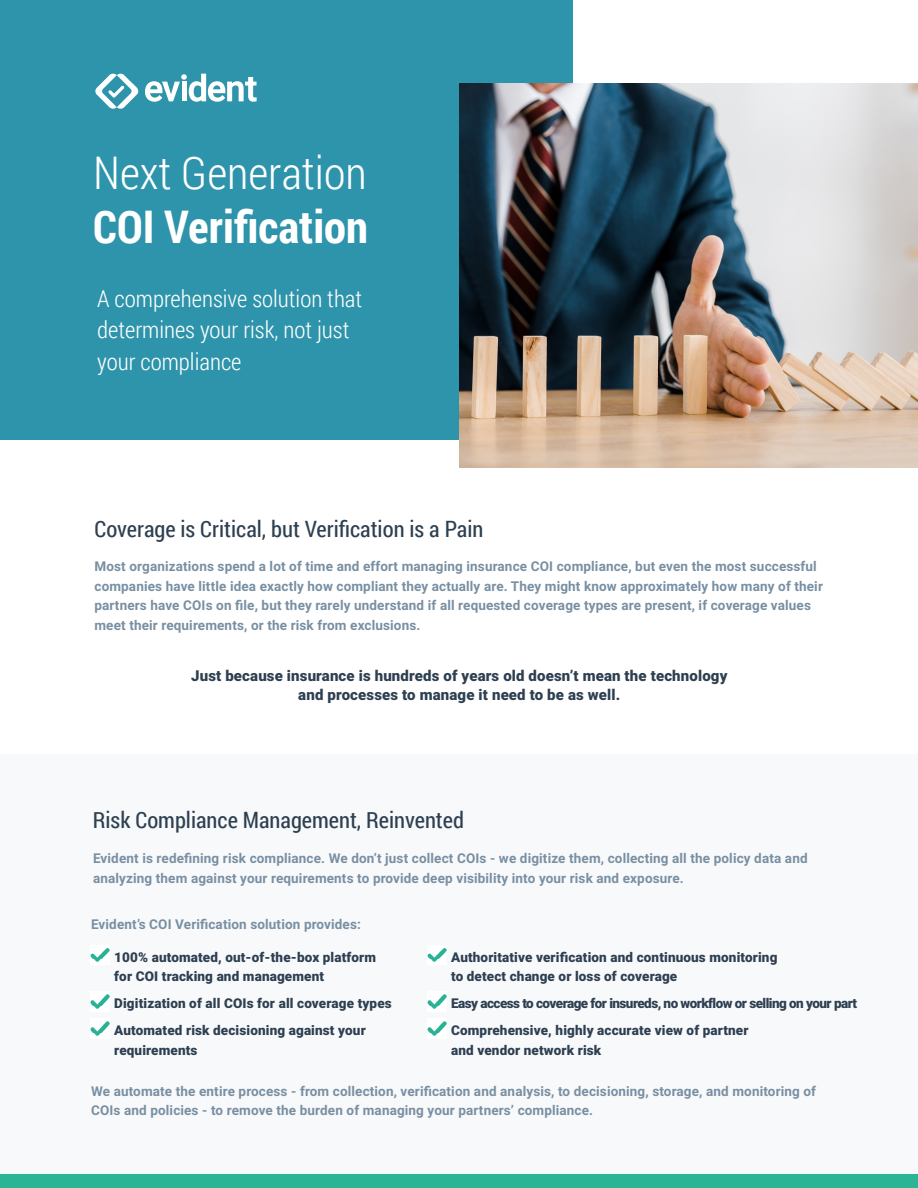
<style>
.page{position:relative;width:918px;height:1188px;background:#fff}
.page>*{position:absolute;margin:0;border:0;box-sizing:border-box;transform-origin:0 0}
.H1_-_Title{font:700 45px/54px "Roboto Condensed";color:#fff}
.H1_-_Title-2{font:300 23.25px/31.5px "Roboto Condensed";color:#fff}
.P1_-_Sm_Body_-_Tech{font:22.5px "Roboto Condensed";color:#2d3f50}
.P1_-_Sm_Body_-_Tech-2{font:900 15px/19.5px "Roboto";letter-spacing:.01em;color:#2d3f50;text-align:center}
.P1_-_Sm_Body_-_Tech-3{font:700 13.5px/19.5px "Roboto";letter-spacing:.01em;color:#788fa2}
.P1_-_Sm_Body_-_Tech-4{font:900 13.5px/19.5px "Roboto";letter-spacing:.01em;color:#2d3f50}
.P1_-_Sm_Body_-_Tech-5{font:900 13.5px/27px "Roboto";letter-spacing:-.04em;color:#2d3f50}
.s1{font-weight:300}
</style>
<div class="page">
<div style="left:0;top:754px;width:918px;height:420px;background:#f8f9fb"></div>
<div style="left:0;top:1174px;width:918px;height:14px;background:#2bb596"></div>
<div style="left:0;top:0;width:572px;height:439px;background:#2e94ab"></div>
<svg style="left:95px;top:74px;width:44px;height:35px"></svg>
<svg style="left:145px;top:74px;width:112px;height:28px"></svg>
<img style="left:460px;top:83px;width:458px;height:385px">
<img style="left:90px;top:948px;width:20px;height:14px">
<img style="left:90px;top:994px;width:20px;height:15px">
<img style="left:90px;top:1021px;width:20px;height:15px">
<img style="left:428px;top:948px;width:19px;height:14px">
<img style="left:428px;top:994px;width:19px;height:15px">
<img style="left:428px;top:1021px;width:19px;height:15px">
<p class="H1_-_Title" style="left:93px;top:144px;width:276px"><span class="s1">Next Generation<br></span>COI Verification</p>
<p class="H1_-_Title-2" style="left:97px;top:282px;width:267px">A comprehensive solution that determines your risk, not just your compliance</p>
<p class="P1_-_Sm_Body_-_Tech" style="left:94px;top:513px;width:390px">Coverage is Critical, but Verification is a Pain</p>
<p class="P1_-_Sm_Body_-_Tech-3" style="left:94px;top:556px;width:730px">Most organizations spend a lot of time and effort managing insurance COI compliance, but even the most successful companies have little idea exactly how compliant they actually are. They might know approximately how many of their partners have COIs on file, but they rarely understand if all requested coverage types are present, if coverage values meet their requirements, or the risk from exclusions.</p>
<p class="P1_-_Sm_Body_-_Tech-2" style="left:191px;top:665px;width:538px">Just because insurance is hundreds of years old doesn’t mean the technology and processes to manage it need to be as well.</p>
<p class="P1_-_Sm_Body_-_Tech" style="left:93px;top:804px;width:373px">Risk Compliance Management, Reinvented</p>
<p class="P1_-_Sm_Body_-_Tech-3" style="left:93px;top:848px;width:716px">Evident is redefining risk compliance. We don’t just collect COIs - we digitize them, collecting all the policy data and analyzing them against your requirements to provide deep visibility into your risk and exposure.</p>
<p class="P1_-_Sm_Body_-_Tech-3" style="left:91px;top:914px;width:271px">Evident’s COI Verification solution provides:</p>
<p class="P1_-_Sm_Body_-_Tech-4" style="left:451px;top:947px;width:328px">Authoritative verification and continuous monitoring to detect change or loss of coverage</p>
<p class="P1_-_Sm_Body_-_Tech-5" style="left:451px;top:989px;width:408px">Easy access to coverage for insureds, no workflow or selling on your part<br>Comprehensive, highly accurate view of partner</p>
<p class="P1_-_Sm_Body_-_Tech-4" style="left:451px;top:1040px;width:152px">and vendor network risk</p>
<p class="P1_-_Sm_Body_-_Tech-4" style="left:114px;top:947px;width:263px">100% automated, out-of-the-box platform for COI tracking and management</p>
<p class="P1_-_Sm_Body_-_Tech-4" style="left:114px;top:989px;width:279px;line-height:27px">Digitization of all COIs for all coverage types<br>Automated risk decisioning against your</p>
<p class="P1_-_Sm_Body_-_Tech-4" style="left:114px;top:1040px;width:85px">requirements</p>
<p class="P1_-_Sm_Body_-_Tech-3" style="left:91px;top:1080px;width:727px">We automate the entire process - from collection, verification and analysis, to decisioning, storage, and monitoring of<br>COIs and policies - to remove the burden of managing your partners’ compliance.</p>
</div>
